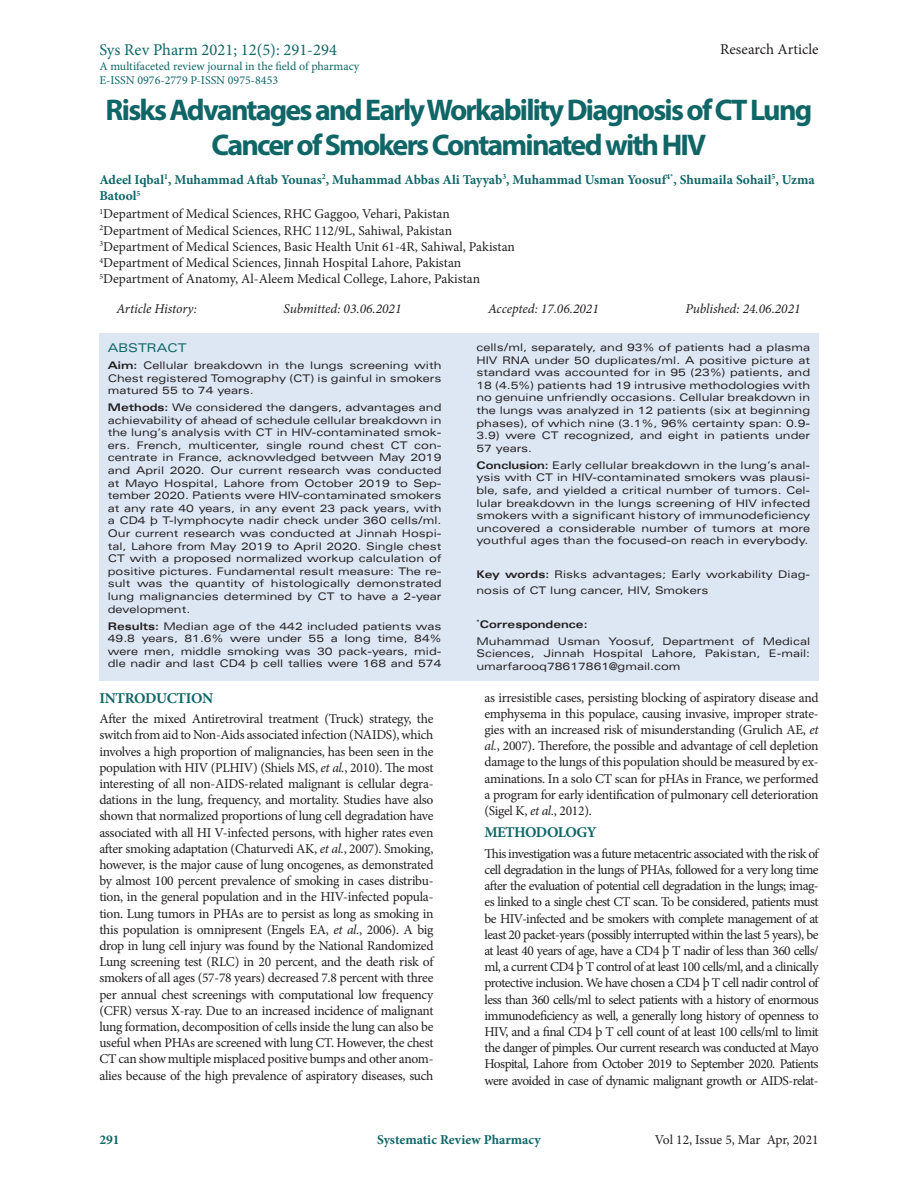
<style>
.page{position:relative;width:918px;height:1188px;background:#fff}
.page>*{position:absolute;margin:0;border:0;box-sizing:border-box;transform-origin:0 0}
.t1{font:700 30px/35.4px "Myriad Pro";letter-spacing:-.06em;color:#106667;text-align:center}
.t2{font:16.5px "Minion Pro";color:#106667}
.t3{font:700 15px "Minion Pro";letter-spacing:-.035em;color:#106667}
.t4{font:15px "Minion Pro";color:#231f20}
.t5{font:13.5px/16.2px "Minion Pro";letter-spacing:-.005em;color:#231f20;text-align:justify}
.t6{font:700 13.5px/16.2px "Minion Pro";color:#106667}
.t7{font:italic 13.5px "Minion Pro";letter-spacing:-.005em;color:#231f20}
.t8{font:12px/14.4px "Minion Pro";color:#106667}
.t9{font:expanded 12px "Univers LT Std";color:#106667}
.t10{font:expanded 10.5px/12.6px "Univers LT Std";color:#231f20;text-align:justify}
.t11{font:700 expanded 10.5px "Univers LT Std";color:#231f20}
.s1{font-weight:700}
.s2{font-style:italic}
</style>
<div class="page">
<div style="left:99px;top:333px;width:720px;height:347px;background:#dce7f3"></div>
<p class="t2" style="left:99px;top:39px;width:239px">Sys Rev Pharm 2021; 12(5): 291-294</p>
<p class="t8" style="left:99px;top:59px;width:262px">A multifaceted review journal in the field of pharmacy<br>E-ISSN 0976-2779 P-ISSN 0975-8453</p>
<p class="t4" style="left:720px;top:39px;width:100px">Research Article</p>
<p class="t1" style="left:106px;top:91px;width:708px">Risks Advantages and Early Workability Diagnosis of CT Lung<br>Cancer of Smokers Contaminated with HIV</p>
<p class="t6" style="left:99px;top:171px;width:717px">Adeel Iqbal<sup>1</sup>, Muhammad Aftab Younas<sup>2</sup>, Muhammad Abbas Ali Tayyab<sup>3</sup>, Muhammad Usman Yoosuf<sup>4*</sup>, Shumaila Sohail<sup>5</sup>, Uzma<br>Batool<sup>5</sup></p>
<p class="t5" style="left:99px;top:206px;width:352px"><sup>1</sup>Department of Medical Sciences, RHC Gaggoo, Vehari, Pakistan</p>
<p class="t5" style="left:99px;top:222px;width:354px"><sup>2</sup>Department of Medical Sciences, RHC 112/9L, Sahiwal, Pakistan</p>
<p class="t5" style="left:99px;top:239px;width:417px"><sup>3</sup>Department of Medical Sciences, Basic Health Unit 61-4R, Sahiwal, Pakistan</p>
<p class="t5" style="left:99px;top:255px;width:363px"><sup>4</sup>Department of Medical Sciences, Jinnah Hospital Lahore, Pakistan</p>
<p class="t5" style="left:99px;top:271px;width:382px"><sup>5</sup>Department of Anatomy, Al-Aleem Medical College, Lahore, Pakistan</p>
<p class="t7" style="left:116px;top:300px;width:82px">Article History:</p>
<p class="t7" style="left:284px;top:300px;width:119px">Submitted: 03.06.2021</p>
<p class="t7" style="left:488px;top:300px;width:112px">Accepted: 17.06.2021</p>
<p class="t7" style="left:685px;top:300px;width:117px">Published: 24.06.2021</p>
<p class="t9" style="left:108px;top:341px;width:80px">ABSTRACT</p>
<p class="t10" style="left:108px;top:359px;width:335px"><span class="s1">Aim:</span> Cellular breakdown in the lungs screening with Chest registered Tomography (CT) is gainful in smokers matured 55 to 74 years.</p>
<p class="t10" style="left:108px;top:401px;width:335px"><span class="s1">Methods:</span> We considered the dangers, advantages and achievability of ahead of schedule cellular breakdown in the lung’s analysis with CT in HIV-contaminated smok&shy;ers. French, multicenter, single round chest CT con&shy;centrate in France, acknowledged between May 2019 and April 2020. Our current research was conducted at Mayo Hospital, Lahore from October 2019 to Sep&shy;tember 2020. Patients were HIV-contaminated smokers at any rate 40 years, in any event 23 pack years, with a CD4 þ T-lymphocyte nadir check under 360 cells/ml.<br>Our current research was conducted at Jinnah Hospi&shy;tal, Lahore from May 2019 to April 2020. Single chest CT with a proposed normalized workup calculation of positive pictures. Fundamental result measure: The re&shy;sult was the quantity of histologically demonstrated lung malignancies determined by CT to have a 2-year development.</p>
<p class="t10" style="left:108px;top:619px;width:335px"><span class="s1">Results:</span> Median age of the 442 included patients was 49.8 years, 81.6% were under 55 a long time, 84% were men, middle smoking was 30 pack-years, mid&shy;dle nadir and last CD4 þ cell tallies were 168 and 574</p>
<p class="t3" style="left:99px;top:687px;width:115px">INTRODUCTION</p>
<p class="t5" style="left:99px;top:711px;width:336px">After the mixed Antiretroviral treatment (Truck) strategy, the switch from aid to Non-Aids associated infection (NAIDS), which involves a high proportion of malignancies, has been seen in the population with HIV (PLHIV) (Shiels MS, <span class="s2">et al.</span>, 2010). The most interesting of all non-AIDS-related malignant is cellular degra&shy;dations in the lung, frequency, and mortality. Studies have also shown that normalized proportions of lung cell degradation have associated with all HI V-infected persons, with higher rates even after smoking adaptation (Chaturvedi AK, <span class="s2">et al.</span>, 2007). Smoking, however, is the major cause of lung oncogenes, as demonstrated by almost 100 percent prevalence of smoking in cases distribu&shy;tion, in the general population and in the HIV-infected popula&shy;tion. Lung tumors in PHAs are to persist as long as smoking in this population is omnipresent (Engels EA, <span class="s2">et al.</span>, 2006). A big drop in lung cell injury was found by the National Randomized Lung screening test (RLC) in 20 percent, and the death risk of smokers of all ages (57-78 years) decreased 7.8 percent with three per annual chest screenings with computational low frequency (CFR) versus X-ray. Due to an increased incidence of malignant lung formation, decomposition of cells inside the lung can also be useful when PHAs are screened with lung CT. However, the chest CT can show multiple misplaced positive bumps and other anom&shy;alies because of the high prevalence of aspiratory diseases, such</p>
<p class="t10" style="left:477px;top:341px;width:335px">cells/ml, separately, and 93% of patients had a plasma HIV RNA under 50 duplicates/ml. A positive picture at standard was accounted for in 95 (23%) patients, and 18 (4.5%) patients had 19 intrusive methodologies with no genuine unfriendly occasions. Cellular breakdown in the lungs was analyzed in 12 patients (six at beginning phases), of which nine (3.1%, 96% certainty span: 0.9- 3.9) were CT recognized, and eight in patients under 57 years.</p>
<p class="t10" style="left:477px;top:459px;width:335px"><span class="s1">Conclusion:</span> Early cellular breakdown in the lung’s anal&shy;ysis with CT in HIV-contaminated smokers was plausi&shy;ble, safe, and yielded a critical number of tumors. Cel&shy;lular breakdown in the lungs screening of HIV infected smokers with a significant history of immunodeficiency uncovered a considerable number of tumors at more youthful ages than the focused-on reach in everybody.</p>
<p class="t10" style="left:477px;top:566px;width:335px;line-height:16.2px"><span class="s1">Key words:</span> Risks advantages; Early workability Diag&shy;nosis of CT lung cancer, HIV, Smokers</p>
<p class="t11" style="left:477px;top:618px;width:113px"><sup>*</sup>Correspondence:</p>
<p class="t10" style="left:477px;top:635px;width:335px">Muhammad Usman Yoosuf, Department of Medical Sciences, Jinnah Hospital Lahore, Pakistan, E-mail: umarfarooq78617861@gmail.com</p>
<p class="t5" style="left:485px;top:689px;width:336px">as irresistible cases, persisting blocking of aspiratory disease and emphysema in this populace, causing invasive, improper strate&shy;gies with an increased risk of misunderstanding (Grulich AE, <span class="s2">et al.</span>, 2007). Therefore, the possible and advantage of cell depletion damage to the lungs of this population should be measured by ex&shy;aminations. In a solo CT scan for pHAs in France, we performed a program for early identification of pulmonary cell deterioration (Sigel K, <span class="s2">et al.</span>, 2012).</p>
<p class="t3" style="left:485px;top:822px;width:114px">METHODOLOGY</p>
<p class="t5" style="left:485px;top:845px;width:336px">This investigation was a future metacentric associated with the risk of cell degradation in the lungs of PHAs, followed for a very long time after the evaluation of potential cell degradation in the lungs; imag&shy;es linked to a single chest CT scan. To be considered, patients must be HIV-infected and be smokers with complete management of at least 20 packet-years (possibly interrupted within the last 5 years), be at least 40 years of age, have a CD4 þ T nadir of less than 360 cells/ ml, a current CD4 þ T control of at least 100 cells/ml, and a clinically protective inclusion. We have chosen a CD4 þ T cell nadir control of less than 360 cells/ml to select patients with a history of enormous immunodeficiency as well, a generally long history of openness to HIV, and a final CD4 þ T cell count of at least 100 cells/ml to limit the danger of pimples. Our current research was conducted at Mayo Hospital, Lahore from October 2019 to September 2020. Patients were avoided in case of dynamic malignant growth or AIDS-relat-</p>
<p class="t6" style="left:99px;top:1131px;width:22px">291</p>
<p class="t6" style="left:377px;top:1131px;width:165px">Systematic Review Pharmacy</p>
<p class="t5" style="left:655px;top:1131px;width:165px">Vol 12, Issue 5, Mar Apr, 2021</p>
</div>
